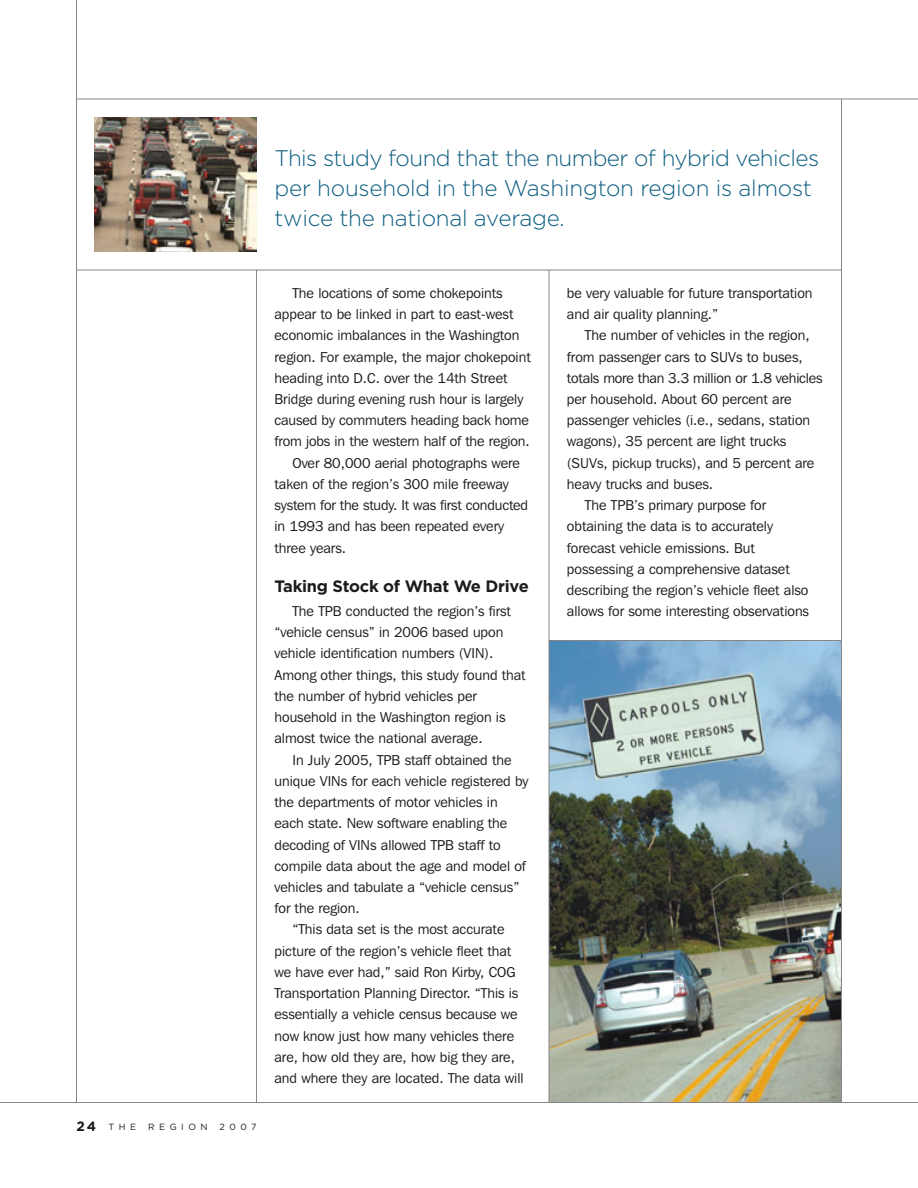
<style>
.page{position:relative;width:918px;height:1188px;background:#fff}
.page>*{position:absolute;margin:0;border:0;box-sizing:border-box;transform-origin:0 0}
.t1{font:300 22.5px/30px "Gotham";letter-spacing:-.01em;color:#0d5e80}
.t2{font:700 16.5px "Gotham";letter-spacing:-.015em;color:#1b1b19}
.t3{font:14.25px/21.3px "Franklin Gothic IT Cby BT";color:#1b1b19}
.t4{font:9px "Gotham";letter-spacing:.5em;color:#1b1b19}
.s1{font-weight:700;font-size:13.5px}
</style>
<div class="page">
<img style="left:550px;top:641px;width:291px;height:461px">
<hr style="left:256px;top:270px;width:1px;height:832px;background:#868687">
<hr style="left:549px;top:270px;width:1px;height:832px;background:#868687">
<hr style="left:76px;top:99px;width:842px;height:1px;background:#868687">
<hr style="left:76px;top:0;width:1px;height:1102px;background:#868687">
<hr style="left:841px;top:99px;width:1px;height:1003px;background:#868687">
<hr style="left:0;top:1102px;width:918px;height:1px;background:#868687">
<hr style="left:76px;top:270px;width:766px;height:1px;background:#868687">
<img style="left:94px;top:117px;width:162px;height:135px">
<hr style="left:549px;top:640px;width:293px;height:1px;background:#868687">
<h1 class="t1" style="left:274px;top:145px;width:546px">This study found that the number of hybrid vehicles per household in the Washington region is almost twice the national average.</h1>
<p class="t4" style="left:76px;top:1123px;width:61px"><span class="s1">24</span> THE</p>
<p class="t4" style="left:148px;top:1123px;width:61px">REGION</p>
<p class="t4" style="left:220px;top:1123px;width:38px">2007</p>
<p class="t3" style="left:292px;top:284px;width:212px">The locations of some chokepoints</p>
<p class="t3" style="left:274px;top:305px;width:240px">appear to be linked in part to east-west</p>
<p class="t3" style="left:274px;top:326px;width:247px">economic imbalances in the Washington</p>
<p class="t3" style="left:274px;top:348px;width:258px">region. For example, the major chokepoint</p>
<p class="t3" style="left:274px;top:369px;width:235px">heading into D.C. over the 14th Street</p>
<p class="t3" style="left:274px;top:390px;width:250px">Bridge during evening rush hour is largely</p>
<p class="t3" style="left:274px;top:411px;width:256px">caused by commuters heading back home</p>
<p class="t3" style="left:274px;top:432px;width:257px">from jobs in the western half of the region.</p>
<p class="t3" style="left:292px;top:454px;width:229px">Over 80,000 aerial photographs were</p>
<p class="t3" style="left:274px;top:475px;width:236px">taken of the region’s 300 mile freeway</p>
<p class="t3" style="left:274px;top:496px;width:255px">system for the study. It was first conducted</p>
<p class="t3" style="left:274px;top:517px;width:231px">in 1993 and has been repeated every</p>
<p class="t3" style="left:274px;top:539px;width:73px">three years.</p>
<p class="t2" style="left:274px;top:580px;width:256px">Taking Stock of What We Drive</p>
<p class="t3" style="left:274px;top:602px;width:253px;text-indent:18px">The TPB conducted the region’s first “vehicle census” in 2006 based upon vehicle identification numbers (VIN).<br>Among other things, this study found that the number of hybrid vehicles per household in the Washington region is almost twice the national average.</p>
<p class="t3" style="left:292px;top:751px;width:221px">In July 2005, TPB staff obtained the</p>
<p class="t3" style="left:274px;top:772px;width:256px">unique VINs for each vehicle registered by</p>
<p class="t3" style="left:274px;top:793px;width:225px">the departments of motor vehicles in</p>
<p class="t3" style="left:274px;top:814px;width:234px">each state. New software enabling the</p>
<p class="t3" style="left:274px;top:835px;width:228px">decoding of VINs allowed TPB staff to</p>
<p class="t3" style="left:274px;top:857px;width:253px">compile data about the age and model of</p>
<p class="t3" style="left:274px;top:878px;width:246px">vehicles and tabulate a “vehicle census”</p>
<p class="t3" style="left:274px;top:899px;width:87px">for the region.</p>
<p class="t3" style="left:292px;top:920px;width:213px">“This data set is the most accurate</p>
<p class="t3" style="left:274px;top:942px;width:238px">picture of the region’s vehicle fleet that</p>
<p class="t3" style="left:274px;top:963px;width:243px">we have ever had,” said Ron Kirby, COG</p>
<p class="t3" style="left:274px;top:984px;width:245px">Transportation Planning Director. “This is</p>
<p class="t3" style="left:274px;top:1005px;width:245px">essentially a vehicle census because we</p>
<p class="t3" style="left:274px;top:1026px;width:241px">now know just how many vehicles there</p>
<p class="t3" style="left:274px;top:1048px;width:242px">are, how old they are, how big they are,</p>
<p class="t3" style="left:274px;top:1069px;width:251px">and where they are located. The data will</p>
<p class="t3" style="left:567px;top:284px;width:247px">be very valuable for future transportation and air quality planning.”</p>
<p class="t3" style="left:585px;top:326px;width:226px">The number of vehicles in the region,</p>
<p class="t3" style="left:567px;top:348px;width:237px">from passenger cars to SUVs to buses,</p>
<p class="t3" style="left:567px;top:369px;width:257px">totals more than 3.3 million or 1.8 vehicles</p>
<p class="t3" style="left:567px;top:390px;width:226px">per household. About 60 percent are</p>
<p class="t3" style="left:567px;top:411px;width:245px">passenger vehicles (i.e., sedans, station</p>
<p class="t3" style="left:567px;top:432px;width:221px">wagons), 35 percent are light trucks</p>
<p class="t3" style="left:567px;top:454px;width:249px">(SUVs, pickup trucks), and 5 percent are</p>
<p class="t3" style="left:567px;top:475px;width:148px">heavy trucks and buses.</p>
<p class="t3" style="left:585px;top:496px;width:183px">The TPB’s primary purpose for</p>
<p class="t3" style="left:567px;top:517px;width:208px">obtaining the data is to accurately</p>
<p class="t3" style="left:567px;top:539px;width:189px">forecast vehicle emissions. But</p>
<p class="t3" style="left:567px;top:560px;width:224px">possessing a comprehensive dataset</p>
<p class="t3" style="left:567px;top:581px;width:243px">describing the region’s vehicle fleet also</p>
<p class="t3" style="left:567px;top:602px;width:244px">allows for some interesting observations</p>
</div>
